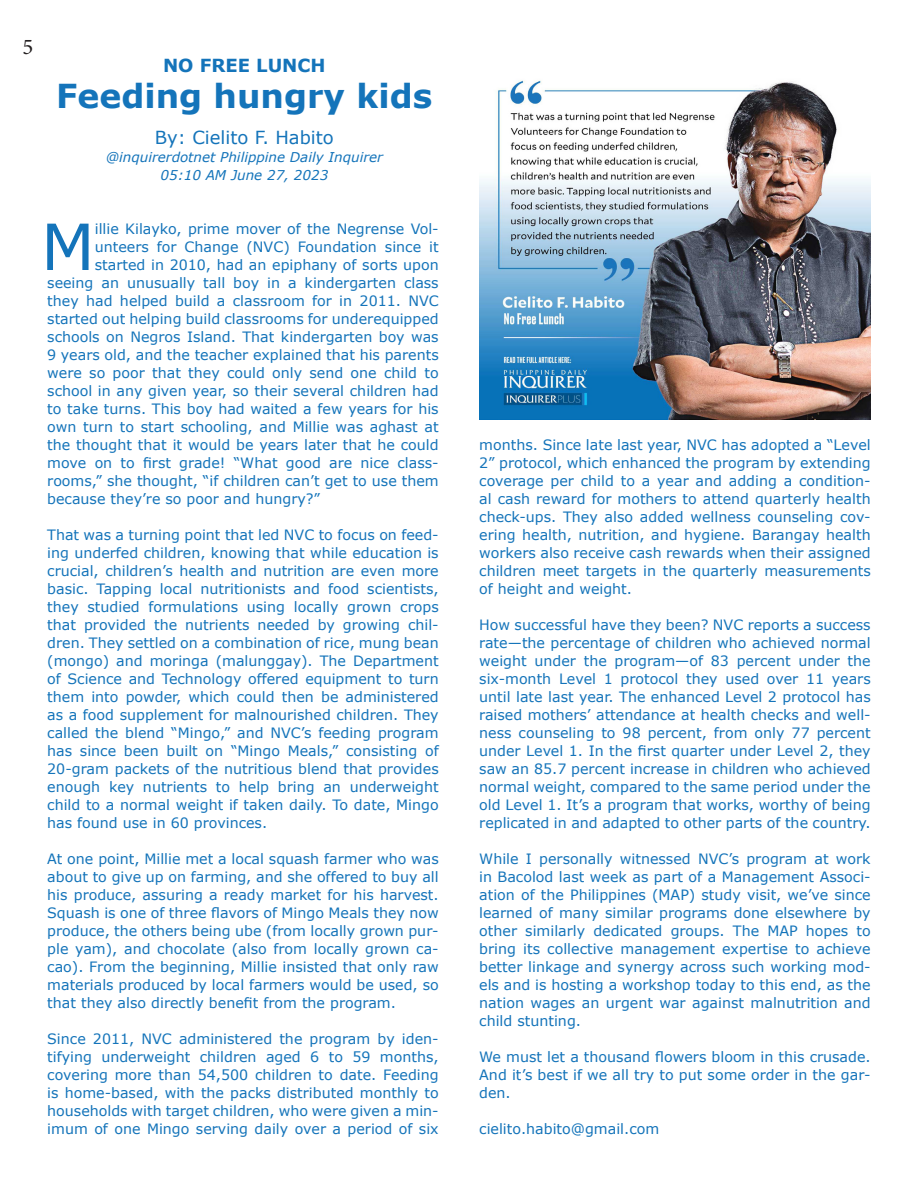
<style>
.page{position:relative;width:918px;height:1188px;background:#fff}
.page>*{position:absolute;margin:0;border:0;box-sizing:border-box;transform-origin:0 0}
.t1{font:63.75px "Verdana";color:#1474ba}
.t2{font:700 33px "Verdana";color:#1474ba}
.t3{font:22.5px "Minion Pro";color:#231f20}
.t4{font:18px "Verdana";color:#1474ba}
.t5{font:700 18px "Verdana";color:#1474ba}
.t6{font:14.25px/18px "Verdana";color:#1474ba;text-align:justify}
.t7{font:italic 13.5px "Verdana";color:#1474ba}
</style>
<div class="page">
<img style="left:479px;top:80px;width:392px;height:339px">
<p class="t3" style="left:23px;top:32px;width:12px">5</p>
<p class="t5" style="left:163px;top:54px;width:164px">NO FREE LUNCH</p>
<p class="t2" style="left:56px;top:75px;width:378px">Feeding hungry kids</p>
<p class="t4" style="left:155px;top:126px;width:181px">By: Cielito F. Habito</p>
<p class="t7" style="left:106px;top:148px;width:279px">@inquirerdotnet Philippine Daily Inquirer</p>
<p class="t7" style="left:160px;top:166px;width:169px">05:10 AM June 27, 2023</p>
<p class="t1" style="left:41px;top:206px;width:55px">M</p>
<p class="t6" style="left:95px;top:220px;width:345px">illie Kilayko, prime mover of the Negrense Vol-</p>
<p class="t6" style="left:95px;top:238px;width:345px">unteers for Change (NVC) Foundation since it</p>
<p class="t6" style="left:95px;top:256px;width:345px">started in 2010, had an epiphany of sorts upon</p>
<p class="t6" style="left:47px;top:274px;width:393px">seeing an unusually tall boy in a kindergarten class</p>
<p class="t6" style="left:47px;top:292px;width:393px">they had helped build a classroom for in 2011. NVC</p>
<p class="t6" style="left:47px;top:310px;width:393px">started out helping build classrooms for underequipped</p>
<p class="t6" style="left:47px;top:328px;width:393px">schools on Negros Island. That kindergarten boy was</p>
<p class="t6" style="left:47px;top:346px;width:393px">9 years old, and the teacher explained that his parents</p>
<p class="t6" style="left:47px;top:364px;width:393px">were so poor that they could only send one child to</p>
<p class="t6" style="left:47px;top:382px;width:393px">school in any given year, so their several children had</p>
<p class="t6" style="left:47px;top:400px;width:393px">to take turns. This boy had waited a few years for his</p>
<p class="t6" style="left:47px;top:418px;width:393px">own turn to start schooling, and Millie was aghast at</p>
<p class="t6" style="left:47px;top:436px;width:393px">the thought that it would be years later that he could</p>
<p class="t6" style="left:47px;top:454px;width:393px">move on to first grade! “What good are nice class-</p>
<p class="t6" style="left:47px;top:472px;width:393px">rooms,” she thought, “if children can’t get to use them</p>
<p class="t6" style="left:47px;top:490px;width:274px">because they’re so poor and hungry?”</p>
<p class="t6" style="left:47px;top:526px;width:393px">That was a turning point that led NVC to focus on feed&shy;ing underfed children, knowing that while education is crucial, children’s health and nutrition are even more basic. Tapping local nutritionists and food scientists, they studied formulations using locally grown crops that provided the nutrients needed by growing chil&shy;dren. They settled on a combination of rice, mung bean (mongo) and moringa (malunggay). The Department of Science and Technology offered equipment to turn them into powder, which could then be administered as a food supplement for malnourished children. They called the blend “Mingo,” and NVC’s feeding program has since been built on “Mingo Meals,” consisting of 20-gram packets of the nutritious blend that provides enough key nutrients to help bring an underweight child to a normal weight if taken daily. To date, Mingo has found use in 60 provinces.</p>
<p class="t6" style="left:47px;top:850px;width:393px">At one point, Millie met a local squash farmer who was about to give up on farming, and she offered to buy all his produce, assuring a ready market for his harvest.<br>Squash is one of three flavors of Mingo Meals they now produce, the others being ube (from locally grown pur&shy;ple yam), and chocolate (also from locally grown ca&shy;cao). From the beginning, Millie insisted that only raw materials produced by local farmers would be used, so that they also directly benefit from the program.</p>
<p class="t6" style="left:47px;top:1030px;width:393px">Since 2011, NVC administered the program by iden&shy;tifying underweight children aged 6 to 59 months, covering more than 54,500 children to date. Feeding is home-based, with the packs distributed monthly to households with target children, who were given a min&shy;imum of one Mingo serving daily over a period of six</p>
<p class="t6" style="left:479px;top:436px;width:393px">months. Since late last year, NVC has adopted a “Level 2” protocol, which enhanced the program by extending coverage per child to a year and adding a condition&shy;al cash reward for mothers to attend quarterly health check-ups. They also added wellness counseling cov&shy;ering health, nutrition, and hygiene. Barangay health workers also receive cash rewards when their assigned children meet targets in the quarterly measurements of height and weight.</p>
<p class="t6" style="left:479px;top:616px;width:393px">How successful have they been? NVC reports a success rate—the percentage of children who achieved normal weight under the program—of 83 percent under the six-month Level 1 protocol they used over 11 years until late last year. The enhanced Level 2 protocol has raised mothers’ attendance at health checks and well&shy;ness counseling to 98 percent, from only 77 percent under Level 1. In the first quarter under Level 2, they saw an 85.7 percent increase in children who achieved normal weight, compared to the same period under the old Level 1. It’s a program that works, worthy of being replicated in and adapted to other parts of the country.</p>
<p class="t6" style="left:479px;top:850px;width:393px">While I personally witnessed NVC’s program at work in Bacolod last week as part of a Management Associ&shy;ation of the Philippines (MAP) study visit, we’ve since learned of many similar programs done elsewhere by other similarly dedicated groups. The MAP hopes to bring its collective management expertise to achieve better linkage and synergy across such working mod&shy;els and is hosting a workshop today to this end, as the nation wages an urgent war against malnutrition and child stunting.</p>
<p class="t6" style="left:479px;top:1048px;width:393px">We must let a thousand flowers bloom in this crusade.<br>And it’s best if we all try to put some order in the gar&shy;den.</p>
<p class="t6" style="left:479px;top:1120px;width:182px">cielito.habito@gmail.com</p>
</div>
